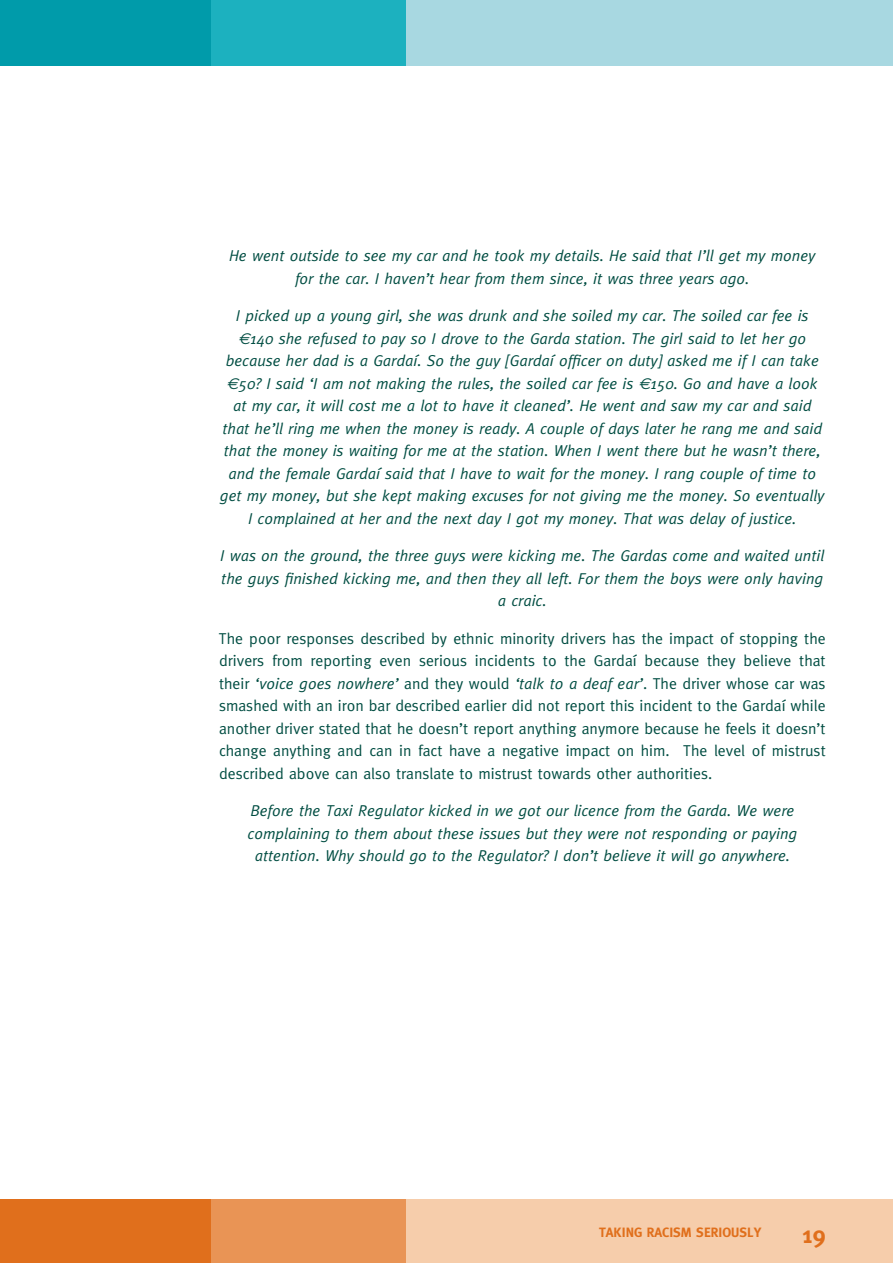
<style>
.page{position:relative;width:893px;height:1263px;background:#fff}
.page>*{position:absolute;margin:0;border:0;box-sizing:border-box;transform-origin:0 0}
.t1{font:700 24px "Meta";color:#e06f1c}
.t2{font:italic 15.75px/22.5px "Meta";color:#004d42;text-align:center}
.t3{font:15.75px/22.5px "Meta";color:#004d42;text-align:justify}
.t4{font:700 13.5px "Meta";color:#e06f1c}
.s1{font-family:"Euro Sans"}
.s2{font-style:italic}
</style>
<div class="page">
<div style="left:210px;top:1199px;width:196px;height:64px;background:#e99455"></div>
<div style="left:0;top:1199px;width:210px;height:64px;background:#e06f1c"></div>
<div style="left:406px;top:1199px;width:487px;height:64px;background:#f6cdab"></div>
<div style="left:406px;top:0;width:487px;height:65px;background:#a8d8e1"></div>
<div style="left:210px;top:0;width:196px;height:65px;background:#1cb1bf"></div>
<div style="left:0;top:0;width:210px;height:65px;background:#009baa"></div>
<p class="t2" style="left:229px;top:244px;width:588px">He went outside to see my car and he took my details. He said that I’ll get my money for the car. I haven’t hear from them since, it was three years ago.</p>
<p class="t2" style="left:220px;top:304px;width:606px">I picked up a young girl, she was drunk and she soiled my car. The soiled car fee is <span class="s1">€</span>140 she refused to pay so I drove to the Garda station. The girl said to let her go because her dad is a Gardaí. So the guy [Gardaí officer on duty] asked me if I can take <span class="s1">€</span>50? I said ‘I am not making the rules, the soiled car fee is <span class="s1">€</span>150. Go and have a look at my car, it will cost me a lot to have it cleaned’. He went and saw my car and said that he’ll ring me when the money is ready. A couple of days later he rang me and said that the money is waiting for me at the station. When I went there but he wasn’t there, and the female Gardaí said that I have to wait for the money. I rang couple of time to get my money, but she kept making excuses for not giving me the money. So eventually I complained at her and the next day I got my money. That was delay of justice.</p>
<p class="t2" style="left:220px;top:544px;width:605px">I was on the ground, the three guys were kicking me. The Gardas come and waited until the guys finished kicking me, and then they all left. For them the boys were only having a craic.</p>
<p class="t3" style="left:219px;top:627px;width:608px">The poor responses described by ethnic minority drivers has the impact of stopping the drivers from reporting even serious incidents to the Gardaí because they believe that their <span class="s2">‘voice goes nowhere’</span> and they would <span class="s2">‘talk to a deaf ear’</span>. The driver whose car was smashed with an iron bar described earlier did not report this incident to the Gardaí while another driver stated that he doesn’t report anything anymore because he feels it doesn’t change anything and can in fact have a negative impact on him. The level of mistrust described above can also translate to mistrust towards other authorities.</p>
<p class="t2" style="left:248px;top:799px;width:551px">Before the Taxi Regulator kicked in we got our licence from the Garda. We were complaining to them about these issues but they were not responding or paying attention. Why should go to the Regulator? I don’t believe it will go anywhere.</p>
<p class="t4" style="left:599px;top:1224px;width:164px">TAKING RACISM SERIOUSLY</p>
<h1 class="t1" style="left:802px;top:1220px;width:25px">19</h1>
</div>
